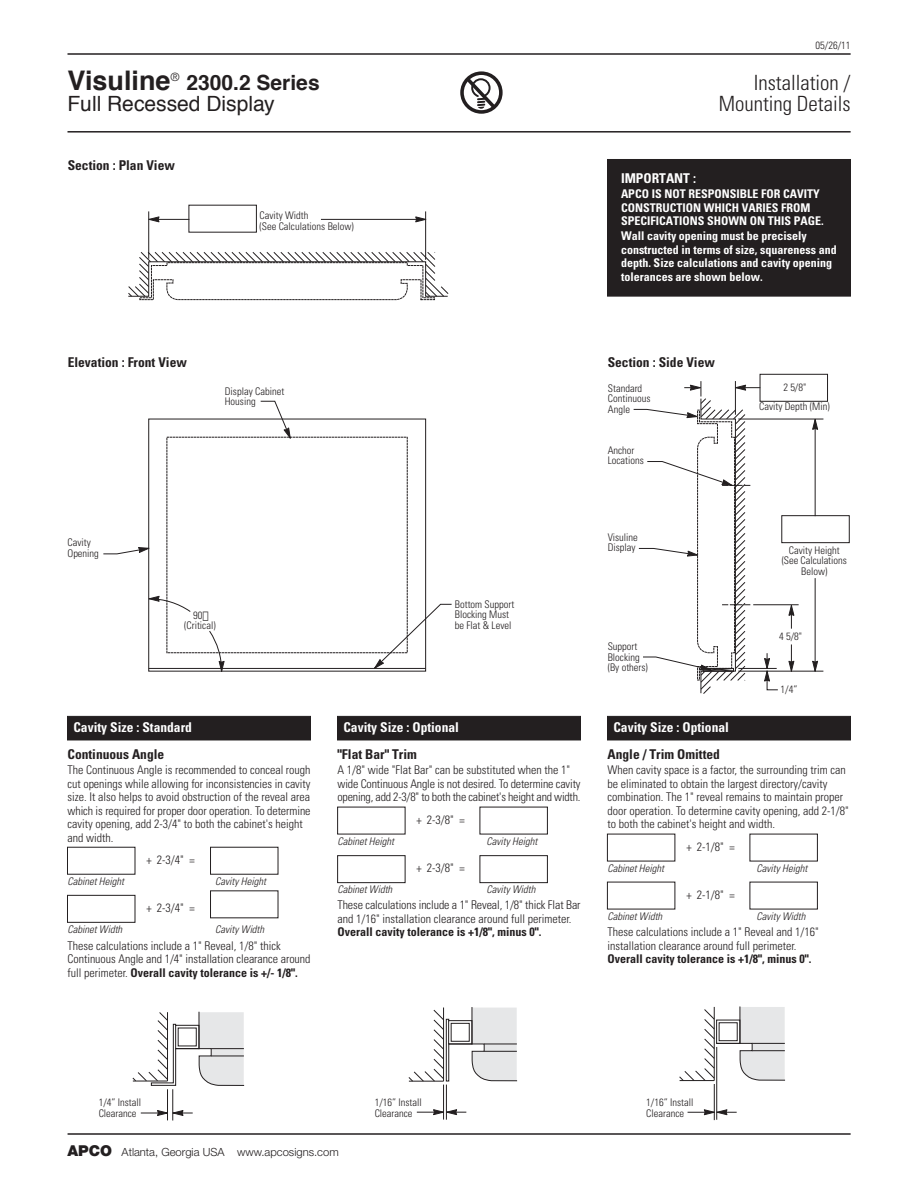
<style>
.page{position:relative;width:918px;height:1188px;background:#fff}
.page>*{position:absolute;margin:0;border:0;box-sizing:border-box;transform-origin:0 0}
.t1{font:700 27px "Helvetica";color:#231f20}
.t2{font:21px/21px "Helvetica";color:#231f20}
.t3{font:300 condensed 21px/21px "Univers";color:#231f20;text-align:right}
.t4{font:700 condensed 13.5px "Univers";color:#231f20}
.t5{font:700 condensed 13.5px "Univers";color:#fff}
.t6{font:300 condensed 12px/13.5px "Univers";color:#231f20}
.t7{font:700 condensed 12px/13.5px "Univers";color:#fff}
.t8{font:700 condensed 12px "Univers";color:#231f20}
.t9{font:300 11.25px "Helvetica Neue";color:#231f20}
.t10{font:300 condensed 10.5px/10.5px "Univers";color:#231f20}
.t11{font:italic 300 condensed 10.5px "Univers";color:#231f20}
.s1{font-weight:700}
.s2{font-weight:900;font-size:15px}
</style>
<div class="page">
<hr style="left:68px;top:1133px;width:783px;height:2px;background:#231f20">
<hr style="left:67px;top:53px;width:784px;height:2px;background:#231f20">
<hr style="left:67px;top:131px;width:784px;height:2px;background:#231f20">
<div style="left:460px;top:71px;width:43px;height:43px;border:4px solid #231f20;border-radius:50%"></div>
<svg style="left:462px;top:73px;width:37px;height:39px"></svg>
<div style="left:607px;top:159px;width:244px;height:137px;background:#231f20"></div>
<div style="left:167px;top:437px;width:241px;height:216px;border:1px dashed #231f20"></div>
<div style="left:148px;top:419px;width:278px;height:253px;border:1px solid #231f20"></div>
<svg style="left:148px;top:596px;width:42px;height:16px"></svg>
<svg style="left:209px;top:631px;width:16px;height:41px"></svg>
<div style="left:67px;top:716px;width:244px;height:24px;background:#231f20"></div>
<div style="left:337px;top:716px;width:244px;height:24px;background:#231f20"></div>
<div style="left:607px;top:716px;width:244px;height:24px;background:#231f20"></div>
<hr style="left:167px;top:1089px;width:1px;height:31px;background:#231f20">
<hr style="left:173px;top:1089px;width:1px;height:32px;background:#231f20">
<svg style="left:141px;top:1110px;width:51px;height:6px"></svg>
<svg style="left:132px;top:1011px;width:112px;height:75px"></svg>
<hr style="left:443px;top:1085px;width:1px;height:35px;background:#231f20">
<hr style="left:446px;top:1085px;width:1px;height:35px;background:#231f20">
<svg style="left:417px;top:1109px;width:49px;height:6px"></svg>
<svg style="left:408px;top:1008px;width:109px;height:74px"></svg>
<hr style="left:714px;top:1084px;width:1px;height:36px;background:#231f20">
<hr style="left:716px;top:1047px;width:1px;height:73px;background:#231f20">
<svg style="left:688px;top:1109px;width:48px;height:6px"></svg>
<svg style="left:679px;top:1007px;width:106px;height:75px"></svg>
<hr style="left:815px;top:419px;width:1px;height:97px;background:#231f20">
<svg style="left:812px;top:418px;width:6px;height:12px"></svg>
<svg style="left:788px;top:604px;width:6px;height:24px"></svg>
<svg style="left:788px;top:645px;width:6px;height:26px"></svg>
<hr style="left:739px;top:419px;width:84px;height:1px;background:#231f20">
<hr style="left:739px;top:671px;width:84px;height:1px;background:#231f20">
<hr style="left:815px;top:579px;width:1px;height:92px;background:#231f20">
<svg style="left:812px;top:661px;width:6px;height:11px"></svg>
<hr style="left:425px;top:212px;width:1px;height:47px;background:#231f20">
<hr style="left:321px;top:219px;width:105px;height:1px;background:#231f20">
<svg style="left:415px;top:216px;width:12px;height:6px"></svg>
<hr style="left:148px;top:212px;width:1px;height:46px;background:#231f20">
<hr style="left:149px;top:219px;width:40px;height:1px;background:#231f20">
<svg style="left:148px;top:216px;width:12px;height:6px"></svg>
<hr style="left:754px;top:605px;width:44px;height:1px;background:#231f20">
<svg style="left:128px;top:251px;width:321px;height:50px"></svg>
<div style="left:719px;top:1022px;width:19px;height:19px;border:1px solid #231f20"></div>
<div style="left:716px;top:1020px;width:24px;height:24px;border:1px solid #231f20"></div>
<div style="left:451px;top:1023px;width:19px;height:19px;border:1px solid #231f20"></div>
<div style="left:448px;top:1020px;width:24px;height:24px;border:1px solid #231f20"></div>
<div style="left:178px;top:1028px;width:19px;height:18px;border:1px solid #231f20"></div>
<div style="left:175px;top:1025px;width:24px;height:24px;border:1px solid #231f20"></div>
<hr style="left:149px;top:668px;width:277px;height:1px;background:#231f20">
<div style="left:760px;top:374px;width:68px;height:28px;border:1px solid #231f20"></div>
<div style="left:781px;top:515px;width:69px;height:28px;border:1px solid #231f20"></div>
<div style="left:67px;top:895px;width:68px;height:28px;border:1px solid #231f20"></div>
<div style="left:337px;top:855px;width:68px;height:28px;border:1px solid #231f20"></div>
<div style="left:480px;top:855px;width:68px;height:28px;border:1px solid #231f20"></div>
<svg style="left:634px;top:382px;width:144px;height:312px"></svg>
<svg style="left:261px;top:401px;width:30px;height:38px"></svg>
<svg style="left:103px;top:547px;width:47px;height:7px"></svg>
<svg style="left:374px;top:604px;width:77px;height:65px"></svg>
<h1 class="t1" style="left:67px;top:69px;width:105px">Visuline</h1>
<h2 class="t2" style="left:68px;top:74px;width:254px;text-indent:103px"><sup>®</sup> <span class="s1">2300.2 Series<br></span>Full Recessed Display</h2>
<p class="t4" style="left:68px;top:161px;width:109px">Section : Plan View</p>
<p class="t10" style="left:259px;top:211px;width:96px">Cavity Width<br>(See Calculations Below)</p>
<p class="t10" style="left:816px;top:41px;width:36px">05/26/11</p>
<h2 class="t3" style="left:719px;top:74px;width:133px">Installation /<br>Mounting Details</h2>
<p class="t5" style="left:621px;top:173px;width:77px">IMPORTANT :</p>
<p class="t7" style="left:621px;top:188px;width:204px">APCO IS NOT RESPONSIBLE FOR CAVITY<br>CONSTRUCTION WHICH VARIES FROM<br>SPECIFICATIONS SHOWN ON THIS PAGE.</p>
<p class="t7" style="left:621px;top:230px;width:217px">Wall cavity opening must be precisely constructed in terms of size, squareness and depth. Size calculations and cavity opening tolerances are shown below.</p>
<p class="t4" style="left:68px;top:357px;width:121px">Elevation : Front View</p>
<p class="t4" style="left:608px;top:357px;width:109px">Section : Side View</p>
<p class="t10" style="left:67px;top:538px;width:33px">Cavity<br>Opening</p>
<p class="t10" style="left:225px;top:387px;width:61px">Display Cabinet<br>Housing</p>
<p class="t10" style="left:184px;top:611px;width:33px;text-align:center">90 (Critical)</p>
<p class="t10" style="left:455px;top:600px;width:61px">Bottom Support<br>Blocking Must be Flat &amp; Level</p>
<p class="t10" style="left:608px;top:384px;width:44px">Standard<br>Continuous<br>Angle</p>
<p class="t10" style="left:608px;top:446px;width:38px">Anchor<br>Locations</p>
<p class="t10" style="left:608px;top:533px;width:32px">Visuline<br>Display</p>
<p class="t10" style="left:608px;top:642px;width:42px">Support<br>Blocking (By others)</p>
<p class="t5" style="left:73px;top:723px;width:120px">Cavity Size : Standard</p>
<p class="t5" style="left:343px;top:723px;width:117px">Cavity Size : Optional</p>
<p class="t5" style="left:613px;top:723px;width:117px">Cavity Size : Optional</p>
<p class="t10" style="left:783px;top:383px;width:25px">2 5/8"</p>
<p class="t10" style="left:759px;top:403px;width:72px">Cavity Depth (Min)</p>
<p class="t10" style="left:782px;top:546px;width:67px;text-align:center">Cavity Height (See Calculations<br>Below)</p>
<p class="t10" style="left:779px;top:632px;width:25px">4 5/8"</p>
<p class="t10" style="left:781px;top:685px;width:18px">1/4”</p>
<p class="t4" style="left:67px;top:750px;width:98px">Continuous Angle</p>
<p class="t6" style="left:67px;top:764px;width:245px">The Continuous Angle is recommended to conceal rough cut openings while allowing for inconsistencies in cavity size. It also helps to avoid obstruction of the reveal area which is required for proper door operation. To determine cavity opening, add 2-3/4" to both the cabinet's height and width.</p>
<p class="t6" style="left:146px;top:854px;width:50px">+ 2-3/4" =</p>
<p class="t11" style="left:67px;top:878px;width:60px">CabinetHeight</p>
<p class="t11" style="left:215px;top:878px;width:54px">Cavity Height</p>
<p class="t6" style="left:146px;top:902px;width:50px">+ 2-3/4" =</p>
<p class="t11" style="left:67px;top:926px;width:58px">CabinetWidth</p>
<p class="t11" style="left:215px;top:926px;width:53px">Cavity Width</p>
<p class="t6" style="left:67px;top:940px;width:245px">These calculations include a 1" Reveal, 1/8" thick<br>Continuous Angle and 1/4" installation clearance around full perimeter. <span class="s1">Overall cavity tolerance is +/- 1/8".</span></p>
<p class="t4" style="left:338px;top:750px;width:81px">"Flat Bar" Trim</p>
<p class="t6" style="left:338px;top:764px;width:245px">A 1/8" wide "Flat Bar" can be substituted when the 1" wide Continuous Angle is not desired. To determine cavity opening, add 2-3/8" to both the cabinet's height and width.</p>
<p class="t6" style="left:416px;top:814px;width:50px">+ 2-3/8" =</p>
<p class="t11" style="left:338px;top:837px;width:60px">CabinetHeight</p>
<p class="t11" style="left:487px;top:837px;width:54px">Cavity Height</p>
<p class="t6" style="left:416px;top:862px;width:50px">+ 2-3/8" =</p>
<p class="t11" style="left:338px;top:885px;width:58px">CabinetWidth</p>
<p class="t11" style="left:487px;top:885px;width:53px">Cavity Width</p>
<p class="t6" style="left:338px;top:899px;width:245px">These calculations include a 1" Reveal, 1/8" thick Flat Bar and 1/16" installation clearance around full perimeter.</p>
<p class="t8" style="left:338px;top:928px;width:205px">Overall cavity tolerance is +1/8", minus 0".</p>
<p class="t4" style="left:608px;top:750px;width:114px">Angle / Trim Omitted</p>
<p class="t6" style="left:608px;top:764px;width:243px">When cavity space is a factor, the surrounding trim can be eliminated to obtain the largest directory/cavity combination. The 1" reveal remains to maintain proper door operation. To determine cavity opening, add 2-1/8" to both the cabinet's height and width.</p>
<p class="t6" style="left:686px;top:841px;width:50px">+ 2-1/8" =</p>
<p class="t11" style="left:608px;top:864px;width:60px">CabinetHeight</p>
<p class="t11" style="left:757px;top:864px;width:54px">Cavity Height</p>
<p class="t6" style="left:686px;top:889px;width:50px">+ 2-1/8" =</p>
<p class="t11" style="left:608px;top:912px;width:58px">CabinetWidth</p>
<p class="t11" style="left:757px;top:912px;width:53px">Cavity Width</p>
<p class="t6" style="left:608px;top:926px;width:213px">These calculations include a 1" Reveal and 1/16" installation clearance around full perimeter.</p>
<p class="t8" style="left:608px;top:955px;width:205px">Overall cavity tolerance is +1/8", minus 0".</p>
<p class="t10" style="left:99px;top:1098px;width:44px">1/4” Install<br>Clearance</p>
<p class="t10" style="left:375px;top:1098px;width:49px">1/16” Install<br>Clearance</p>
<p class="t10" style="left:646px;top:1098px;width:49px">1/16” Install<br>Clearance</p>
<p class="t9" style="left:67px;top:1148px;width:273px"><span class="s2">APCO</span> Atlanta, Georgia USA www.apcosigns.com</p>
</div>
